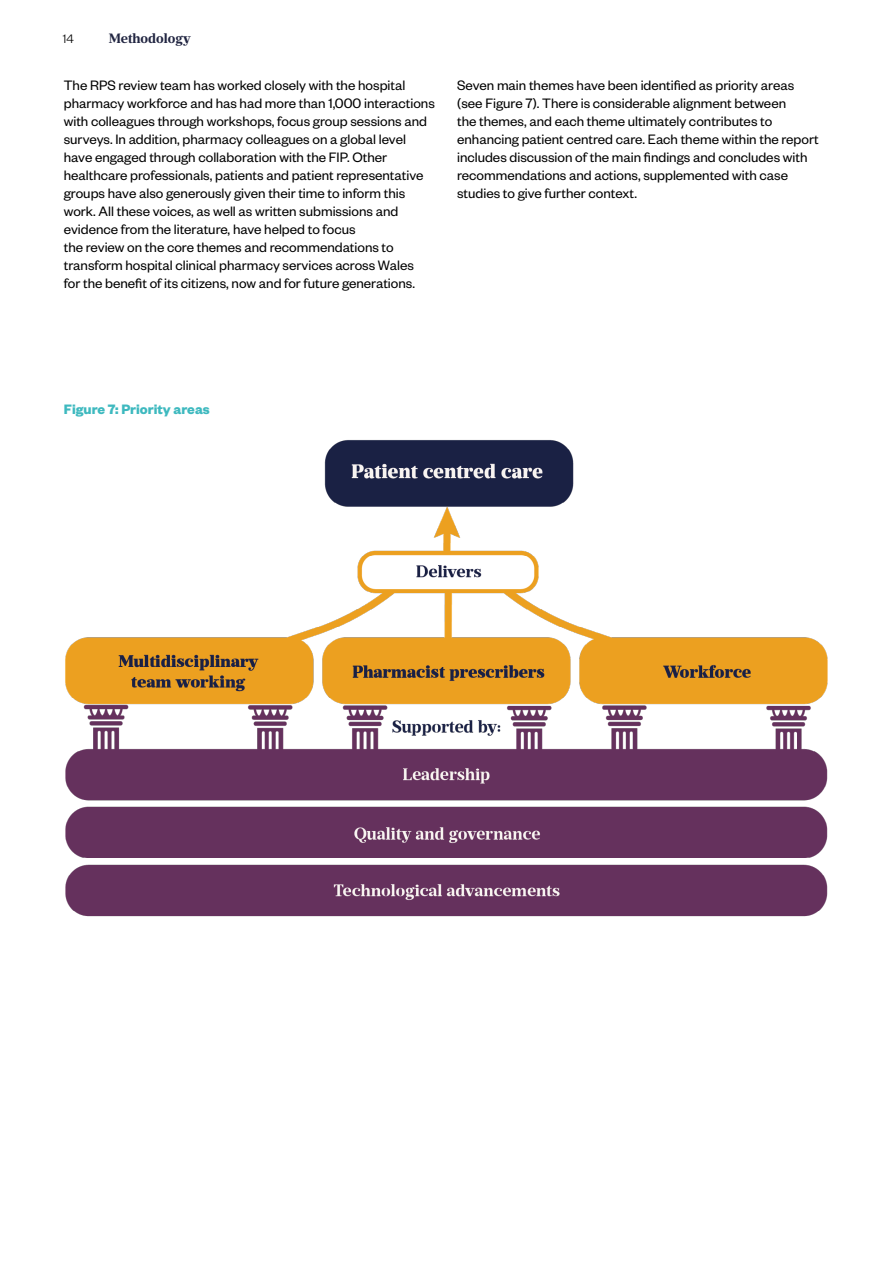
<style>
.page{position:relative;width:893px;height:1263px;background:#fff}
.page>*{position:absolute;margin:0;border:0;box-sizing:border-box;transform-origin:0 0}
.t1{font:15px/18px "Founders Grotesk";color:#000}
.t2{font:700 15px "Founders Grotesk";color:#3eb9bf}
.t3{font:700 13.5px "Prumo Text";color:#222642}
.t4{font:300 13.5px "Founders Grotesk";color:#000}
</style>
<div class="page">
<img style="left:65px;top:440px;width:763px;height:477px">
<p class="t4" style="left:63px;top:31px;width:12px">14</p>
<p class="t3" style="left:109px;top:31px;width:83px">Methodology</p>
<p class="t1" style="left:64px;top:75px;width:373px">The RPS review team has worked closely with the hospital pharmacy workforce and has had more than 1,000 interactions with colleagues through workshops, focus group sessions and surveys. In addition, pharmacy colleagues on a global level have engaged through collaboration with the FIP. Other healthcare professionals, patients and patient representative groups have also generously given their time to inform this work. All these voices, as well as written submissions and evidence from the literature, have helped to focus<br>the review on the core themes and recommendations to transform hospital clinical pharmacy services across Wales<br>for the benefit of its citizens, now and for future generations.</p>
<p class="t1" style="left:457px;top:75px;width:363px">Seven main themes have been identified as priority areas (see Figure 7). There is considerable alignment between<br>the themes, and each theme ultimately contributes to enhancing patient centred care. Each theme within the report includes discussion of the main findings and concludes with recommendations and actions, supplemented with case studies to give further context.</p>
<p class="t2" style="left:64px;top:400px;width:148px">Figure 7: Priority areas</p>
</div>
